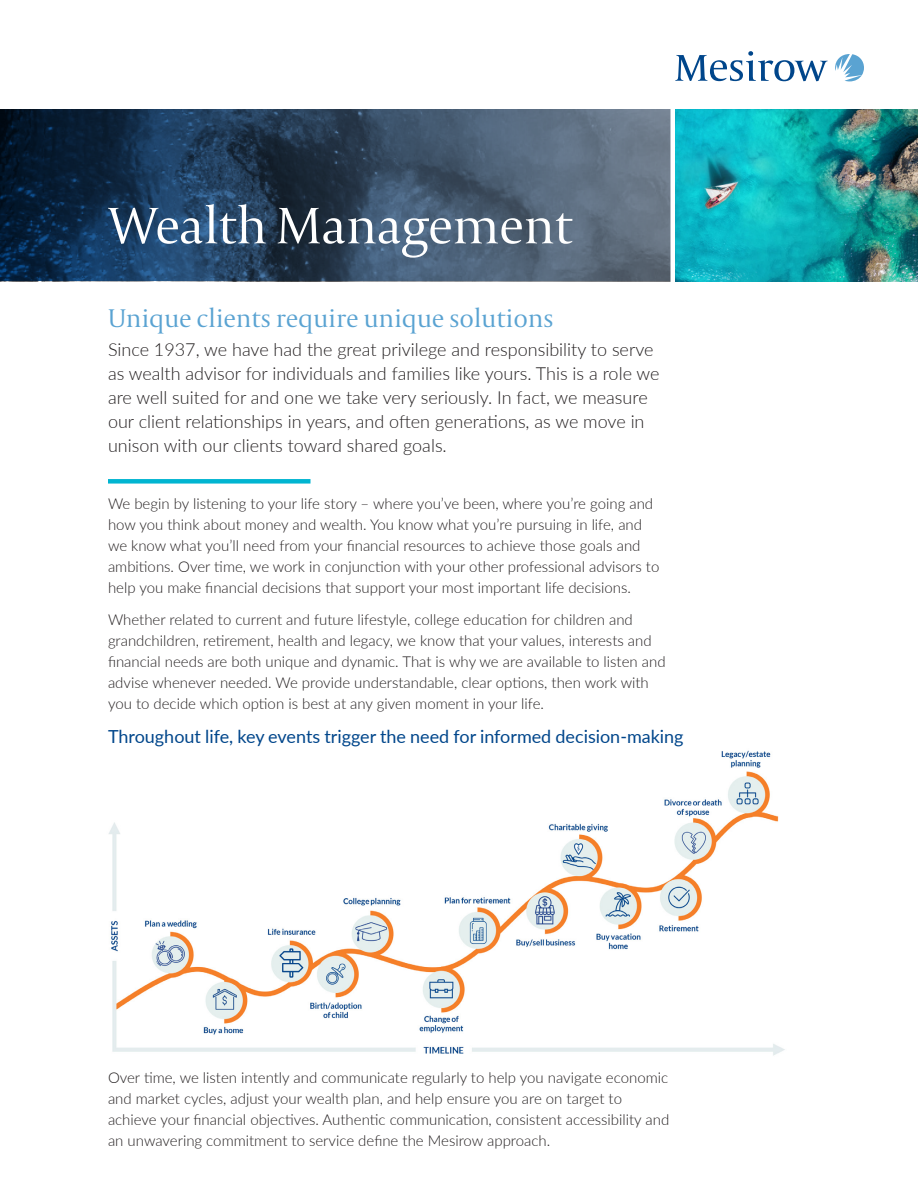
<style>
.page{position:relative;width:918px;height:1188px;background:#fff}
.page>*{position:absolute;margin:0;border:0;box-sizing:border-box;transform-origin:0 0}
._1___Interior_page_t{font:300 54px "Capitolium 2";letter-spacing:-.015em;color:#fff}
._1__Subtitle{font:300 27px "Capitolium 2";letter-spacing:-.01em;color:#5aa3d2}
._1_Intro_Paragraph_n{font:300 18px/24px "Lato";color:#231f20}
._3_Subhead_L1{font:18px "Lato";color:#00468b}
._3_Body{font:300 15px/21px "Lato";color:#231f20}
._3_Body_intro__rule{font:300 15px/21px "Lato";color:#231f20}
</style>
<div class="page">
<img style="left:675px;top:110px;width:243px;height:171px">
<svg style="left:0;top:110px;width:670px;height:171px;background:#334a63"></svg>
<svg style="left:835px;top:54px;width:29px;height:27px"></svg>
<svg style="left:675px;top:51px;width:153px;height:30px"></svg>
<div style="left:108px;top:479px;width:202px;height:5px;background:#00b5d1"></div>
<img style="left:109px;top:750px;width:676px;height:306px">
<p class="_1___Interior_page_t" style="left:108px;top:190px;width:467px">Wealth Management</p>
<p class="_1__Subtitle" style="left:108px;top:301px;width:447px">Unique clients require unique solutions</p>
<p class="_1_Intro_Paragraph_n" style="left:108px;top:337px;width:553px">Since 1937, we have had the great privilege and responsibility to serve as wealth advisor for individuals and families like yours. This is a role we are well suited for and one we take very seriously. In fact, we measure our client relationships in years, and often generations, as we move in unison with our clients toward shared goals.</p>
<p class="_3_Body_intro__rule" style="left:108px;top:493px;width:553px">We begin by listening to your life story – where you’ve been, where you’re going and how you think about money and wealth. You know what you’re pursuing in life, and we know what you’ll need from your financial resources to achieve those goals and ambitions. Over time, we work in conjunction with your other professional advisors to help you make financial decisions that support your most important life decisions.</p>
<p class="_3_Body" style="left:108px;top:608px;width:559px">Whether related to current and future lifestyle, college education for children and grandchildren, retirement, health and legacy, we know that your values, interests and financial needs are both unique and dynamic. That is why we are available to listen and advise whenever needed. We provide understandable, clear options, then work with you to decide which option is best at any given moment in your life.</p>
<p class="_3_Subhead_L1" style="left:108px;top:724px;width:577px">Throughout life, key events trigger the need for informed decision-making</p>
<p class="_3_Body" style="left:108px;top:1067px;width:563px">Over time, we listen intently and communicate regularly to help you navigate economic and market cycles, adjust your wealth plan, and help ensure you are on target to achieve your financial objectives. Authentic communication, consistent accessibility and an unwavering commitment to service define the Mesirow approach.</p>
</div>
